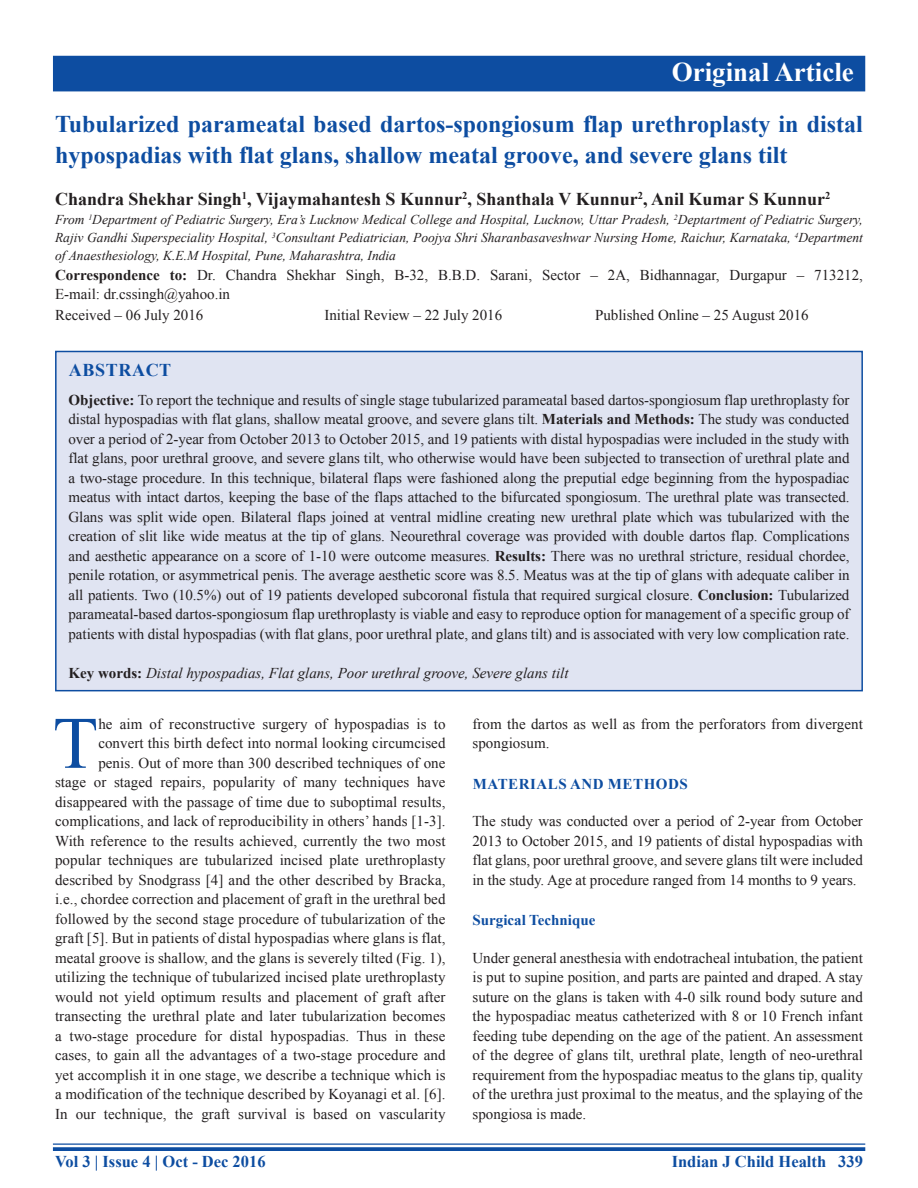
<style>
.page{position:relative;width:918px;height:1188px;background:#fff}
.page>*{position:absolute;margin:0;border:0;box-sizing:border-box;transform-origin:0 0}
.DROP_CAP_TX{font:73.95px "Times New Roman";color:#0d4da1}
.AH{font:700 27px "Times New Roman";color:#fff}
.AT{font:700 24px/31.5px "Times New Roman";color:#0d4da1}
.AU{font:700 18px "Times New Roman";color:#231f20}
.ABSH{font:700 18px "Times New Roman";letter-spacing:.035em;color:#0d4da1}
.RF{font:700 16.5px "Times New Roman";color:#0d4da1}
.ABS{font:15px/19.5px "Times New Roman";letter-spacing:-.005em;color:#231f20;text-align:justify}
.DROP_CAP_TX-2{font:15px/19.5px "Times New Roman";letter-spacing:.005em;color:#231f20;text-align:right}
.TXFL{font:15px/19.5px "Times New Roman";letter-spacing:-.005em;color:#231f20;text-align:justify}
.ADD{font:15px/19.5px "Times New Roman";color:#231f20}
.HIS{font:15px "Times New Roman";color:#231f20}
.KWD{font:italic 15px "Times New Roman";color:#231f20}
.t1{font:700 15px "Times New Roman";letter-spacing:.035em;color:#0d4da1}
.t2{font:700 15px "Times New Roman";color:#0d4da1}
.AFF{font:italic 13.5px/18px "Times New Roman";color:#231f20;text-align:justify}
.s1{font-weight:700}
.s2{font-weight:700;font-style:normal}
</style>
<div class="page">
<hr style="left:53px;top:1143px;width:812px;height:2px;background:#0d4da1">
<svg style="left:53px;top:1147px;width:812px;height:4px;background:#1b57a6"></svg>
<div style="left:53px;top:56px;width:812px;height:35px;background:#0d4da1"></div>
<div style="left:56px;top:351px;width:806px;height:340px;background:#e0e4f2"></div>
<div style="left:55px;top:351px;width:808px;height:340px;border:2px solid #0d4da1"></div>
<p class="AH" style="left:672px;top:52px;width:184px">Original Article</p>
<p class="AT" style="left:55px;top:107px;width:809px">Tubularized parameatal based dartos-spongiosum flap urethroplasty in distal hypospadias with flat glans, shallow meatal groove, and severe glans tilt</p>
<p class="AU" style="left:55px;top:186px;width:777px">Chandra Shekhar Singh<sup>1</sup>, Vijaymahantesh S Kunnur<sup>2</sup>, Shanthala V Kunnur<sup>2</sup>, Anil Kumar S Kunnur<sup>2</sup></p>
<p class="AFF" style="left:55px;top:210px;width:809px">From <sup>1</sup>Department of Pediatric Surgery, Era’s Lucknow Medical College and Hospital, Lucknow, Uttar Pradesh, <sup>2</sup>Deptartment of Pediatric Surgery, Rajiv Gandhi Superspeciality Hospital, <sup>3</sup>Consultant Pediatrician, Poojya Shri Sharanbasaveshwar Nursing Home, Raichur, Karnataka, <sup>4</sup>Department of Anaesthesiology, K.E.M Hospital, Pune, Maharashtra, India</p>
<p class="ADD" style="left:55px;top:264px;width:809px"><span class="s1">Correspondence to:</span> Dr. Chandra Shekhar Singh, B-32, B.B.D. Sarani, Sector – 2A, Bidhannagar, Durgapur – 713212,<br>E-mail: dr.cssingh@yahoo.in</p>
<p class="HIS" style="left:55px;top:304px;width:150px">Received – 06 July 2016</p>
<p class="HIS" style="left:324px;top:304px;width:179px">Initial Review – 22 July 2016</p>
<p class="HIS" style="left:595px;top:304px;width:215px">Published Online – 25 August 2016</p>
<p class="ABSH" style="left:69px;top:357px;width:104px">ABSTRACT</p>
<p class="ABS" style="left:69px;top:390px;width:783px"><span class="s1">Objective:</span> To report the technique and results of single stage tubularized parameatal based dartos-spongiosum flap urethroplasty for distal hypospadias with flat glans, shallow meatal groove, and severe glans tilt. <span class="s1">Materials and Methods:</span> The study was conducted over a period of 2-year from October 2013 to October 2015, and 19 patients with distal hypospadias were included in the study with flat glans, poor urethral groove, and severe glans tilt, who otherwise would have been subjected to transection of urethral plate and a two-stage procedure. In this technique, bilateral flaps were fashioned along the preputial edge beginning from the hypospadiac meatus with intact dartos, keeping the base of the flaps attached to the bifurcated spongiosum. The urethral plate was transected.<br>Glans was split wide open. Bilateral flaps joined at ventral midline creating new urethral plate which was tubularized with the creation of slit like wide meatus at the tip of glans. Neourethral coverage was provided with double dartos flap. Complications and aesthetic appearance on a score of 1-10 were outcome measures. <span class="s1">Results:</span> There was no urethral stricture, residual chordee, penile rotation, or asymmetrical penis. The average aesthetic score was 8.5. Meatus was at the tip of glans with adequate caliber in all patients. Two (10.5%) out of 19 patients developed subcoronal fistula that required surgical closure. <span class="s1">Conclusion:</span> Tubularized parameatal-based dartos-spongiosum flap urethroplasty is viable and easy to reproduce option for management of a specific group of patients with distal hypospadias (with flat glans, poor urethral plate, and glans tilt) and is associated with very low complication rate.</p>
<p class="KWD" style="left:69px;top:663px;width:501px"><span class="s2">Key words:</span> Distal hypospadias, Flat glans, Poor urethral groove, Severe glans tilt</p>
<p class="DROP_CAP_TX-2" style="left:55px;top:714px;width:392px">he aim of reconstructive surgery of hypospadias is to convert this birth defect into normal looking circumcised<br>penis. Out of more than 300 described techniques of one<br>stage or staged repairs, popularity of many techniques have disappeared with the passage of time due to suboptimal results, complications, and lack of reproducibility in others’ hands [1-3].<br>With reference to the results achieved, currently the two most popular techniques are tubularized incised plate urethroplasty described by Snodgrass [4] and the other described by Bracka, i.e., chordee correction and placement of graft in the urethral bed followed by the second stage procedure of tubularization of the graft [5]. But in patients of distal hypospadias where glans is flat, meatal groove is shallow, and the glans is severely tilted (Fig. 1), utilizing the technique of tubularized incised plate urethroplasty would not yield optimum results and placement of graft after transecting the urethral plate and later tubularization becomes a two-stage procedure for distal hypospadias. Thus in these cases, to gain all the advantages of a two-stage procedure and yet accomplish it in one stage, we describe a technique which is a modification of the technique described by Koyanagi et al. [6].<br>In our technique, the graft survival is based on vascularity</p>
<p class="DROP_CAP_TX-2" style="left:472px;top:714px;width:392px;text-align:left">from the dartos as well as from the perforators from divergent spongiosum.</p>
<p class="DROP_CAP_TX" style="left:53px;top:691px;width:47px">T</p>
<h1 class="t1" style="left:473px;top:773px;width:217px">MATERIALS AND METHODS</h1>
<p class="TXFL" style="left:472px;top:811px;width:392px">The study was conducted over a period of 2-year from October 2013 to October 2015, and 19 patients of distal hypospadias with flat glans, poor urethral groove, and severe glans tilt were included in the study. Age at procedure ranged from 14 months to 9 years.</p>
<h2 class="t2" style="left:472px;top:909px;width:124px">Surgical Technique</h2>
<p class="TXFL" style="left:472px;top:948px;width:392px">Under general anesthesia with endotracheal intubation, the patient is put to supine position, and parts are painted and draped. A stay suture on the glans is taken with 4-0 silk round body suture and the hypospadiac meatus catheterized with 8 or 10 French infant feeding tube depending on the age of the patient. An assessment of the degree of glans tilt, urethral plate, length of neo-urethral requirement from the hypospadiac meatus to the glans tip, quality of the urethra just proximal to the meatus, and the splaying of the spongiosa is made.</p>
<p class="RF" style="left:55px;top:1150px;width:212px">Vol 3 | Issue 4 | Oct - Dec 2016</p>
<p class="RF" style="left:672px;top:1150px;width:193px">Indian J Child Health 339</p>
</div>
